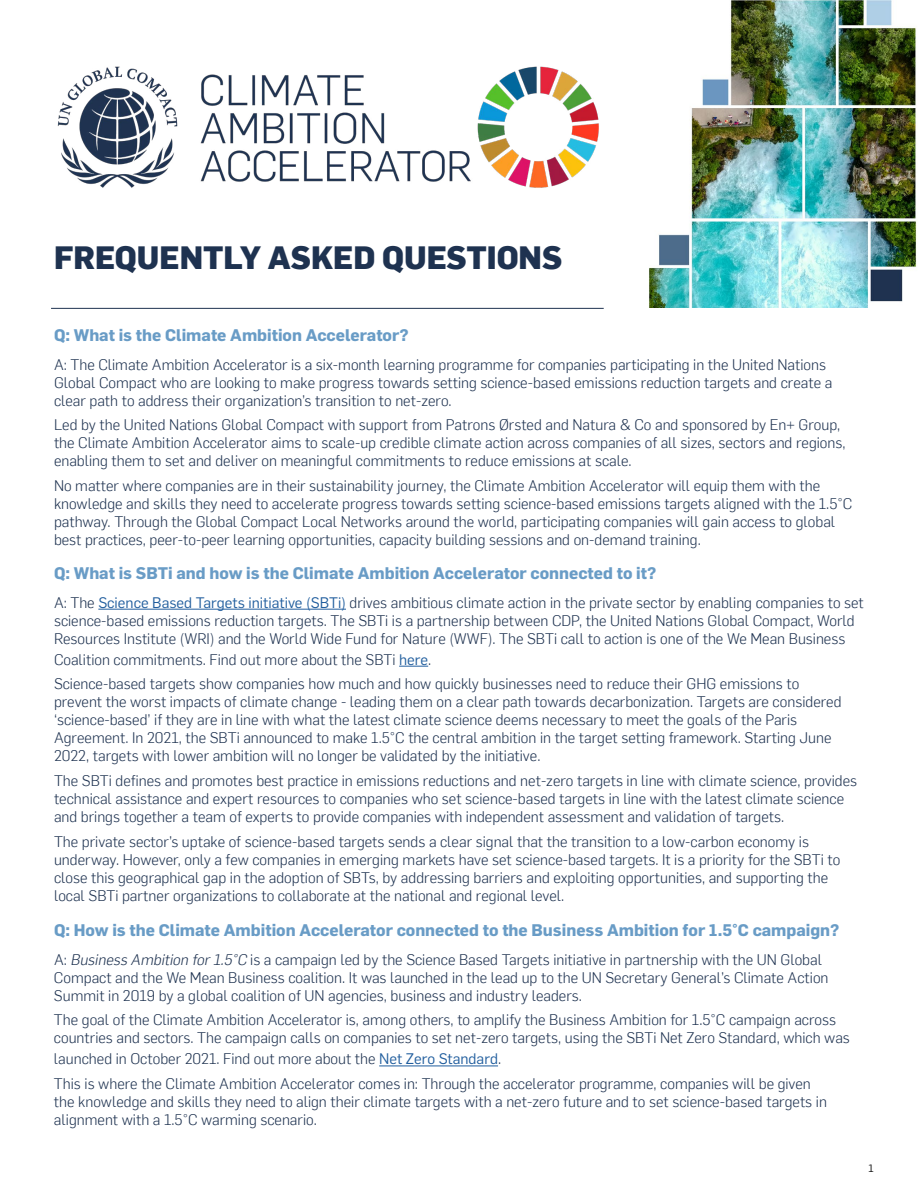
<style>
.page{position:relative;width:918px;height:1188px;background:#fff}
.page>*{position:absolute;margin:0;border:0;box-sizing:border-box;transform-origin:0 0}
.t1{font:800 31.5px "Flama";color:#1e3250}
.t2{font:700 16.5px "Flama";color:#699cc6}
.t3{font:300 15px/18px "Flama";color:#1e3250}
.t4{font:10.5px "Flama";color:#000}
.s1{font-weight:400;color:#215e9e}
.s2{font-style:italic}
</style>
<div class="page">
<img style="left:51px;top:0;width:866px;height:308px">
<hr style="left:98px;top:609px;width:248px;height:1px;background:#215e9e">
<svg style="left:399px;top:666px;width:29px;height:1px"></svg>
<hr style="left:379px;top:1066px;width:119px;height:1px;background:#215e9e">
<hr style="left:51px;top:308px;width:553px;height:1px;background:#1e3250">
<img style="left:54px;top:54px;width:569px;height:147px">
<h1 class="t1" style="left:54px;top:235px;width:510px">FREQUENTLY ASKED QUESTIONS</h1>
<p class="t2" style="left:54px;top:323px;width:356px">Q: What is the Climate Ambition Accelerator?</p>
<p class="t3" style="left:54px;top:355px;width:780px">A: The Climate Ambition Accelerator is a six-month learning programme for companies participating in the United Nations<br>Global Compact who are looking to make progress towards setting science-based emissions reduction targets and create a clear path to address their organization’s transition to net-zero.</p>
<p class="t3" style="left:54px;top:415px;width:793px">Led by the United Nations Global Compact with support from Patrons Ørsted and Natura &amp; Co and sponsored by En+ Group, the Climate Ambition Accelerator aims to scale-up credible climate action across companies of all sizes, sectors and regions, enabling them to set and deliver on meaningful commitments to reduce emissions at scale.</p>
<p class="t3" style="left:54px;top:476px;width:800px">No matter where companies are in their sustainability journey, the Climate Ambition Accelerator will equip them with the knowledge and skills they need to accelerate progress towards setting science-based emissions targets aligned with the 1.5°C pathway. Through the Global Compact Local Networks around the world, participating companies will gain access to global best practices, peer-to-peer learning opportunities, capacity building sessions and on-demand training.</p>
<p class="t2" style="left:54px;top:561px;width:604px">Q: What is SBTi and how is the Climate Ambition Accelerator connected to it?</p>
<p class="t3" style="left:54px;top:593px;width:811px">A: The <span class="s1">Science Based Targets initiative (SBTi)</span> drives ambitious climate action in the private sector by enabling companies to set science-based emissions reduction targets. The SBTi is a partnership between CDP, the United Nations Global Compact, World<br>Resources Institute (WRI) and the World Wide Fund for Nature (WWF). The SBTi call to action is one of the We Mean Business</p>
<p class="t3" style="left:54px;top:646px;width:747px;line-height:24.8px">Coalition commitments. Find out more about the SBTi <span class="s1">here</span>.<br>Science-based targets show companies how much and how quickly businesses need to reduce their GHG emissions to</p>
<p class="t3" style="left:54px;top:692px;width:789px">prevent the worst impacts of climate change - leading them on a clear path towards decarbonization. Targets are considered ‘science-based’ if they are in line with what the latest climate science deems necessary to meet the goals of the Paris Agreement. In 2021, the SBTi announced to make 1.5°C the central ambition in the target setting framework. Starting June 2022, targets with lower ambition will no longer be validated by the initiative.</p>
<p class="t3" style="left:54px;top:771px;width:805px">The SBTi defines and promotes best practice in emissions reductions and net-zero targets in line with climate science, provides technical assistance and expert resources to companies who set science-based targets in line with the latest climate science and brings together a team of experts to provide companies with independent assessment and validation of targets.</p>
<p class="t3" style="left:54px;top:832px;width:788px">The private sector’s uptake of science-based targets sends a clear signal that the transition to a low-carbon economy is underway. However, only a few companies in emerging markets have set science-based targets. It is a priority for the SBTi to close this geographical gap in the adoption of SBTs, by addressing barriers and exploiting opportunities, and supporting the local SBTi partner organizations to collaborate at the national and regional level.</p>
<p class="t2" style="left:54px;top:918px;width:787px">Q: How is the Climate Ambition Accelerator connected to the Business Ambition for 1.5°C campaign?</p>
<p class="t3" style="left:54px;top:950px;width:776px">A: <span class="s2">Business Ambition for1.5°C</span> is a campaign led by the Science Based Targets initiative in partnership with the UN Global<br>Compact and the We Mean Business coalition. It was launched in the lead up to the UN Secretary General’s Climate Action<br>Summit in 2019 by a global coalition of UN agencies, business and industry leaders.</p>
<p class="t3" style="left:54px;top:1010px;width:797px">The goal of the Climate Ambition Accelerator is, among others, to amplify the Business Ambition for 1.5°C campaign across countries and sectors. The campaign calls on companies to set net-zero targets, using the SBTi Net Zero Standard, which was</p>
<p class="t3" style="left:54px;top:1046px;width:758px;line-height:24.8px">launched in October 2021. Find out more about the <span class="s1">Net Zero Standard</span>.<br>This is where the Climate Ambition Accelerator comes in: Through the accelerator programme, companies will be given</p>
<p class="t3" style="left:54px;top:1092px;width:774px">the knowledge and skills they need to align their climate targets with a net-zero future and to set science-based targets in alignment with a 1.5°C warming scenario.</p>
<p class="t4" style="left:868px;top:1161px;width:7px">1</p>
</div>
